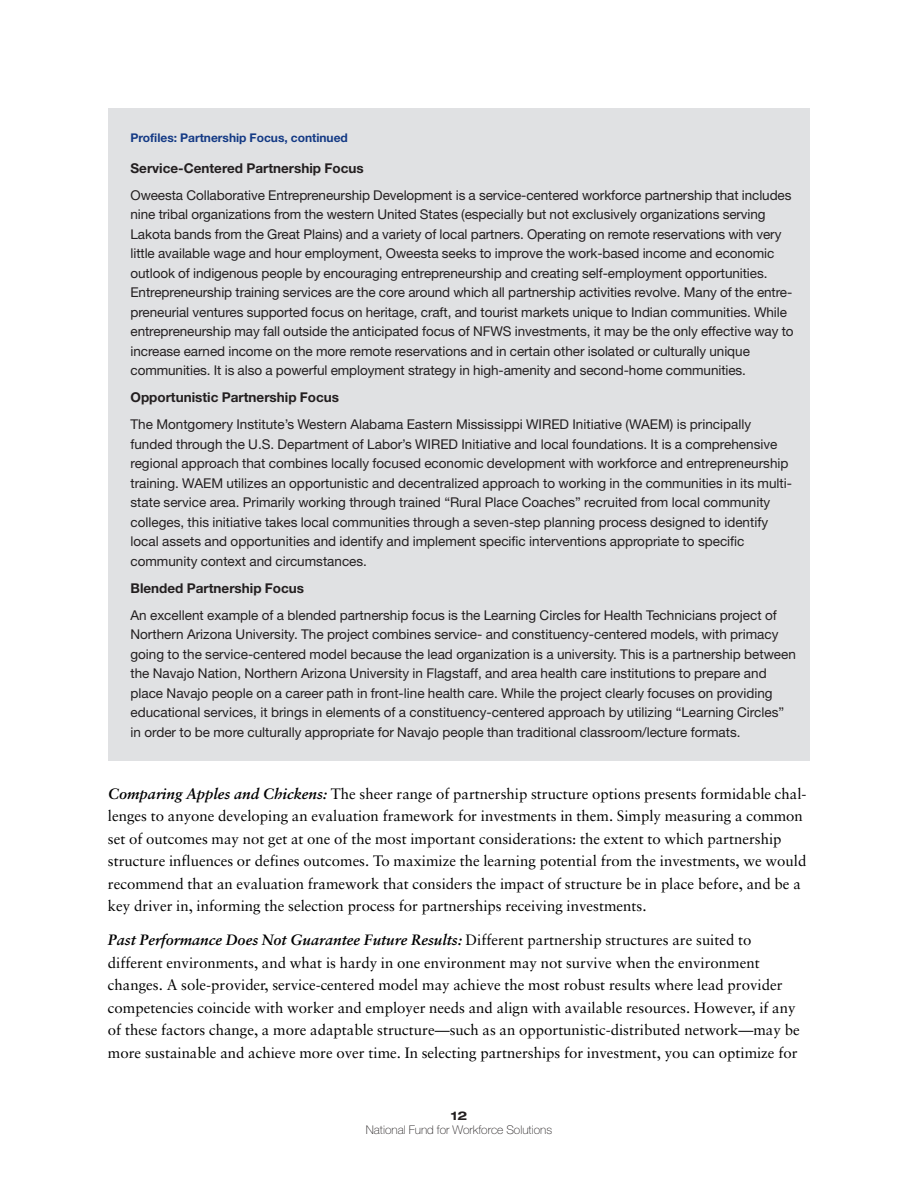
<style>
.page{position:relative;width:918px;height:1188px;background:#fff}
.page>*{position:absolute;margin:0;border:0;box-sizing:border-box;transform-origin:0 0}
.t1{font:15px/22.5px "Sabon";color:#000}
.t2{font:13.5px/19.5px "Helvetica Neue";color:#231f20}
.t3{font:700 13.5px "Helvetica Neue";color:#231f20}
.t4{font:700 12px "Helvetica Neue";color:#143a85}
.t5{font:100 12px "Helvetica Neue";color:#231f20}
.t6{font:700 expanded 12px "Helvetica Neue";color:#231f20}
.s1{font-weight:700;font-style:italic}
</style>
<div class="page">
<div style="left:108px;top:108px;width:702px;height:652px;background:#e0e1e3"></div>
<p class="t4" style="left:130px;top:130px;width:219px">Profiles: Partnership Focus, continued</p>
<p class="t3" style="left:130px;top:159px;width:235px">Service-Centered Partnership Focus</p>
<p class="t2" style="left:130px;top:186px;width:665px">Oweesta Collaborative Entrepreneurship Development is a service-centered workforce partnership that includes nine tribal organizations from the western United States (especially but not exclusively organizations serving Lakota bands from the Great Plains) and a variety of local partners. Operating on remote reservations with very little available wage and hour employment, Oweesta seeks to improve the work-based income and economic outlook of indigenous people by encouraging entrepreneurship and creating self-employment opportunities.<br>Entrepreneurship training services are the core around which all partnership activities revolve. Many of the entre&shy;preneurial ventures supported focus on heritage, craft, and tourist markets unique to Indian communities. While entrepreneurship may fall outside the anticipated focus of NFWS investments, it may be the only effective way to increase earned income on the more remote reservations and in certain other isolated or culturally unique communities. It is also a powerful employment strategy in high-amenity and second-home communities.</p>
<p class="t3" style="left:130px;top:389px;width:210px">Opportunistic Partnership Focus</p>
<p class="t2" style="left:130px;top:416px;width:663px">The Montgomery Institute’s Western Alabama Eastern Mississippi WIRED Initiative (WAEM) is principally funded through the U.S. Department of Labor’s WIRED Initiative and local foundations. It is a comprehensive regional approach that combines locally focused economic development with workforce and entrepreneurship training. WAEM utilizes an opportunistic and decentralized approach to working in the communities in its multi&shy;state service area. Primarily working through trained “Rural Place Coaches” recruited from local community colleges, this initiative takes local communities through a seven-step planning process designed to identify local assets and opportunities and identify and implement specific interventions appropriate to specific community context and circumstances.</p>
<p class="t3" style="left:130px;top:579px;width:175px">Blended Partnership Focus</p>
<p class="t2" style="left:130px;top:606px;width:667px">An excellent example of a blended partnership focus is the Learning Circles for Health Technicians project of Northern Arizona University. The project combines service- and constituency-centered models, with primacy going to the service-centered model because the lead organization is a university. This is a partnership between the Navajo Nation, Northern Arizona University in Flagstaff, and area health care institutions to prepare and place Navajo people on a career path in front-line health care. While the project clearly focuses on providing educational services, it brings in elements of a constituency-centered approach by utilizing “Learning Circles” in order to be more culturally appropriate for Navajo people than traditional classroom/lecture formats.</p>
<p class="t1" style="left:108px;top:784px;width:700px"><span class="s1">Comparing Apples and Chickens:</span> The sheer range of partnership structure options presents formidable chal&shy;lenges to anyone developing an evaluation framework for investments in them. Simply measuring a common set of outcomes may not get at one of the most important considerations: the extent to which partnership structure influences or defines outcomes. To maximize the learning potential from the investments, we would recommend that an evaluation framework that considers the impact of structure be in place before, and be a key driver in, informing the selection process for partnerships receiving investments.</p>
<p class="t1" style="left:108px;top:930px;width:693px"><span class="s1">Past Performance Does Not Guarantee Future Results:</span> Different partnership structures are suited to different environments, and what is hardy in one environment may not survive when the environment changes. A sole-provider, service-centered model may achieve the most robust results where lead provider competencies coincide with worker and employer needs and align with available resources. However, if any of these factors change, a more adaptable structure—such as an opportunistic-distributed network—may be more sustainable and achieve more over time. In selecting partnerships for investment, you can optimize for</p>
<p class="t6" style="left:451px;top:1112px;width:18px">12</p>
<p class="t5" style="left:366px;top:1126px;width:188px">National Fund for Workforce Solutions</p>
</div>
